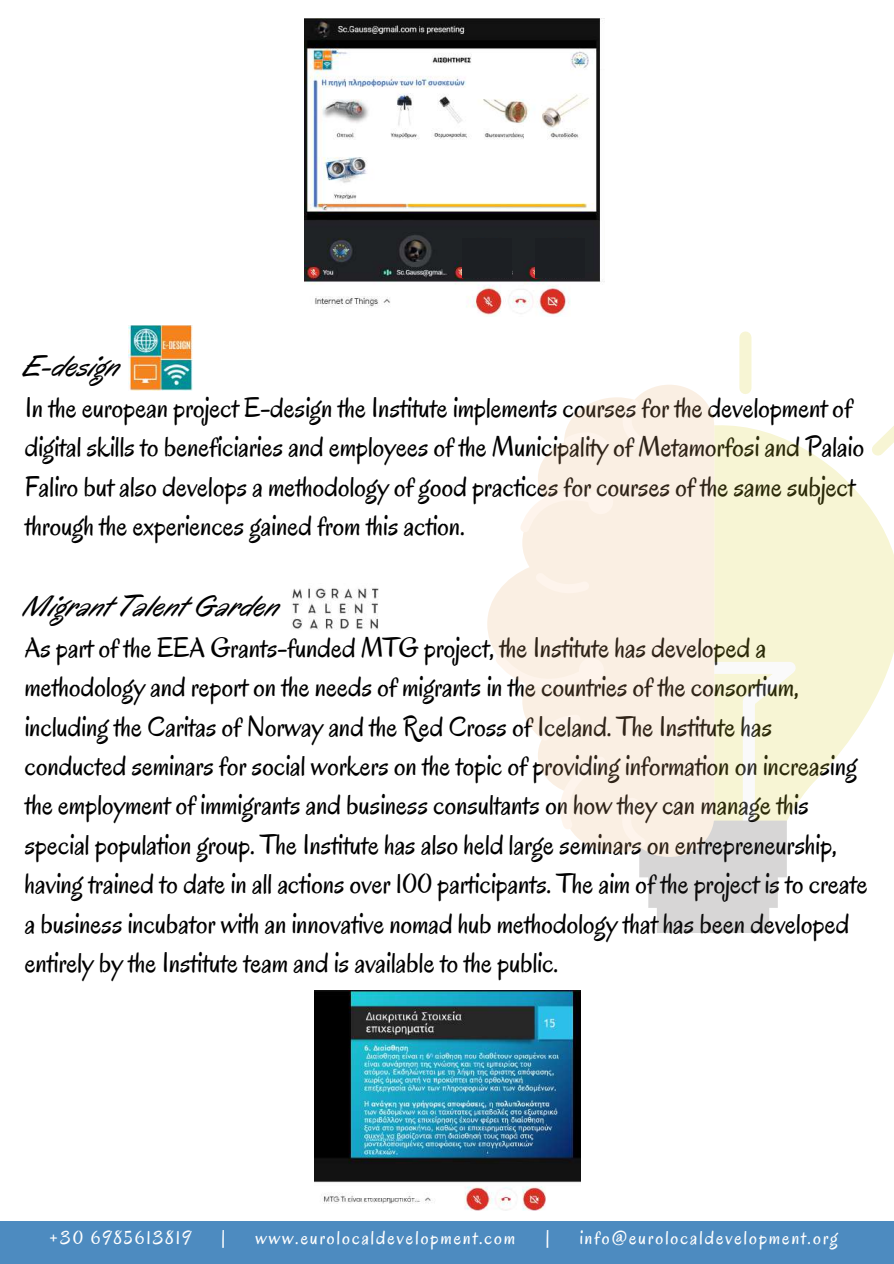
<style>
.page{position:relative;width:894px;height:1264px;background:#fff}
.page>*{position:absolute;margin:0;border:0;box-sizing:border-box;transform-origin:0 0}
.t1{font:italic 30px "Oregano";color:#000}
.t2{font:28.5px/39.5px "Oregano";color:#000}
.t3{font:19.5px "Oregano";letter-spacing:.1em;color:#fff}
</style>
<div class="page">
<div style="left:0;top:1221px;width:893px;height:42px;background:#4d8bc0"></div>
<img style="left:129px;top:325px;width:64px;height:65px">
<img style="left:292px;top:588px;width:87px;height:42px">
<img style="left:304px;top:19px;width:297px;height:297px">
<img style="left:314px;top:990px;width:266px;height:220px">
<svg style="left:714px;top:425px;width:179px;height:347px;fill:#f7f5d4"></svg>
<svg style="left:487px;top:385px;width:227px;height:265px;fill:#faefe3"></svg>
<svg style="left:560px;top:395px;width:91px;height:61px"></svg>
<svg style="left:494px;top:650px;width:329px;height:283px"></svg>
<svg style="left:515px;top:480px;width:97px;height:57px"></svg>
<svg style="left:531px;top:568px;width:65px;height:27px"></svg>
<div style="left:739px;top:337px;width:12px;height:51px;background:#f7f5d4"></div>
<svg style="left:860px;top:425px;width:33px;height:41px"></svg>
<div style="left:578px;top:657px;width:25px;height:25px;background:#fef4ec;border-radius:50%"></div>
<div style="left:588px;top:489px;width:25px;height:25px;background:#fef4ec;border-radius:50%"></div>
<div style="left:622px;top:797px;width:19px;height:19px;background:#fef4ec;border-radius:50%"></div>
<div style="left:462px;top:238px;width:49px;height:39px;background:#1c1f23"></div>
<div style="left:535px;top:238px;width:49px;height:39px;background:#1c1f23"></div>
<p class="t1" style="left:25px;top:347px;width:98px">E-design</p>
<p class="t2" style="left:25px;top:388px;width:840px">In the european project E-design the Institute implements courses for the development of digital skills to beneficiaries and employees of the Municipality of Metamorfosi and Palaio Faliro but also develops a methodology of good practices for courses of the same subject through the experiences gained from this action.</p>
<p class="t1" style="left:25px;top:587px;width:257px">Migrant Talent Garden</p>
<p class="t2" style="left:25px;top:628px;width:844px">As part of the EEA Grants-funded MTG project, the Institute has developed a methodology and report on the needs of migrants in the countries of the consortium, including the Caritas of Norway and the Red Cross of Iceland. The Institute has conducted seminars for social workers on the topic of providing information on increasing the employment of immigrants and business consultants on how they can manage this special population group. The Institute has also held large seminars on entrepreneurship, having trained to date in all actions over 100 participants. The aim of the project is to create a business incubator with an innovative nomad hub methodology that has been developed entirely by the Institute team and is available to the public.</p>
<p class="t3" style="left:49px;top:1225px;width:143px">+30 6985613819</p>
<p class="t3" style="left:221px;top:1225px;width:6px">|</p>
<p class="t3" style="left:255px;top:1225px;width:261px">www.eurolocaldevelopment.com</p>
<p class="t3" style="left:545px;top:1225px;width:6px">|</p>
<p class="t3" style="left:579px;top:1225px;width:260px">info@eurolocaldevelopment.org</p>
</div>
